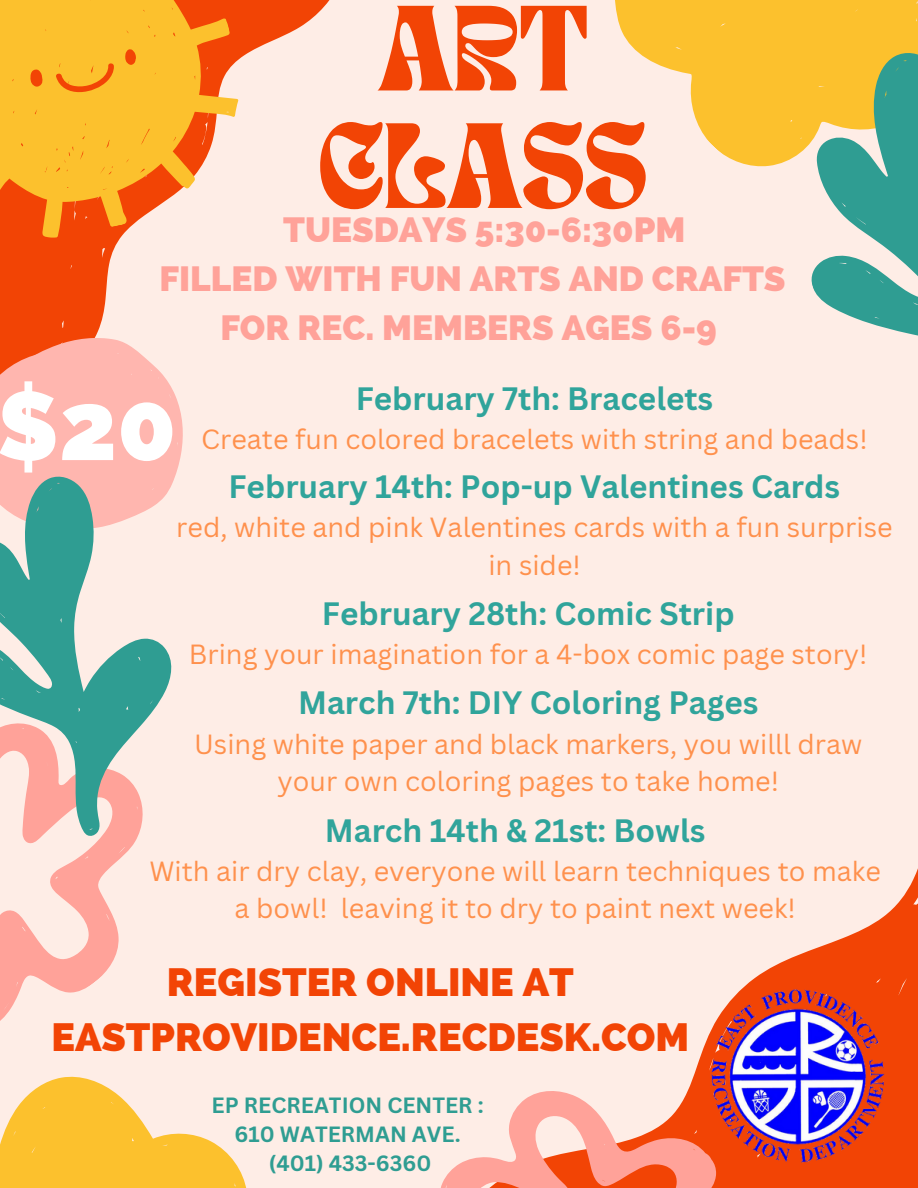
<style>
.page{position:relative;width:918px;height:1188px;background:#feede6}
.page>*{position:absolute;margin:0;border:0;box-sizing:border-box;transform-origin:0 0}
.t1{font:800 96.6px "Raleway";color:#fff}
.t2{font:84.6px/117.4px "TAN NIMBUS";color:#f24405;text-align:center}
.t3{font:800 39.45px/55.2px "Raleway";color:#f24405;text-align:center}
.t4{font:800 35.1px "Raleway";color:#ffa299}
.t5{font:700 31.5px "Canva Sans";color:#30a49b}
.t6{font:27px/37.2px "Canva Sans";color:#ff914d;text-align:center}
.t7{font:700 21.45px/29.2px "Canva Sans";color:#2f9d92;text-align:center}
</style>
<div class="page">
<svg style="left:0;top:0;width:330px;height:338px"></svg>
<svg style="left:0;top:0;width:266px;height:260px;fill:#fcc12d"></svg>
<svg style="left:29px;top:47px;width:113px;height:60px;background:#fab328"></svg>
<svg style="left:615px;top:0;width:303px;height:166px;fill:#fcc12d"></svg>
<svg style="left:743px;top:868px;width:175px;height:320px;fill:#f24405"></svg>
<svg style="left:441px;top:1042px;width:357px;height:146px"></svg>
<svg style="left:0;top:1085px;width:247px;height:103px;fill:#fcc12d"></svg>
<svg style="left:0;top:852px;width:127px;height:233px"></svg>
<svg style="left:757px;top:22px;width:161px;height:314px"></svg>
<img style="left:706px;top:988px;width:184px;height:178px">
<svg style="left:0;top:338px;width:183px;height:124px;background:#feb4aa"></svg>
<svg style="left:0;top:462px;width:180px;height:390px"></svg>
<h2 class="t2" style="left:318px;top:0;width:331px">ART<br>CLASS</h2>
<p class="t4" style="left:283px;top:209px;width:404px">TUESDAYS 5:30-6:30PM</p>
<p class="t4" style="left:160px;top:258px;width:628px">FILLED WITH FUN ARTS AND CRAFTS</p>
<p class="t4" style="left:220px;top:307px;width:498px">FOR REC. MEMBERS AGES 6-9</p>
<h1 class="t1" style="left:-4px;top:369px;width:182px">$20</h1>
<p class="t5" style="left:356px;top:376px;width:359px">February 7th: Bracelets</p>
<p class="t6" style="left:201px;top:420px;width:668px">Create fun colored bracelets with string and beads!</p>
<p class="t5" style="left:228px;top:464px;width:613px">February 14th: Pop-up Valentines Cards</p>
<p class="t6" style="left:176px;top:508px;width:718px">red, white and pink Valentines cards with a fun surprise in side!</p>
<p class="t5" style="left:322px;top:591px;width:414px">February 28th: Comic Strip</p>
<p class="t6" style="left:189px;top:635px;width:680px">Bring your imagination for a 4-box comic page story!</p>
<p class="t5" style="left:298px;top:681px;width:462px">March 7th: DIY Coloring Pages</p>
<p class="t6" style="left:194px;top:725px;width:670px">Using white paper and black markers, you willl draw your own coloring pages to take home!</p>
<p class="t5" style="left:325px;top:808px;width:382px">March 14th &amp; 21st: Bowls</p>
<p class="t6" style="left:149px;top:852px;width:733px">With air dry clay, everyone will learn techniques to make a bowl! leaving it to dry to paint next week!</p>
<h3 class="t3" style="left:51px;top:954px;width:639px">REGISTER ONLINE AT<br>EASTPROVIDENCE.RECDESK.COM</h3>
<p class="t7" style="left:212px;top:1090px;width:274px">EP RECREATION CENTER :<br>610 WATERMAN AVE. (401) 433-6360</p>
</div>
